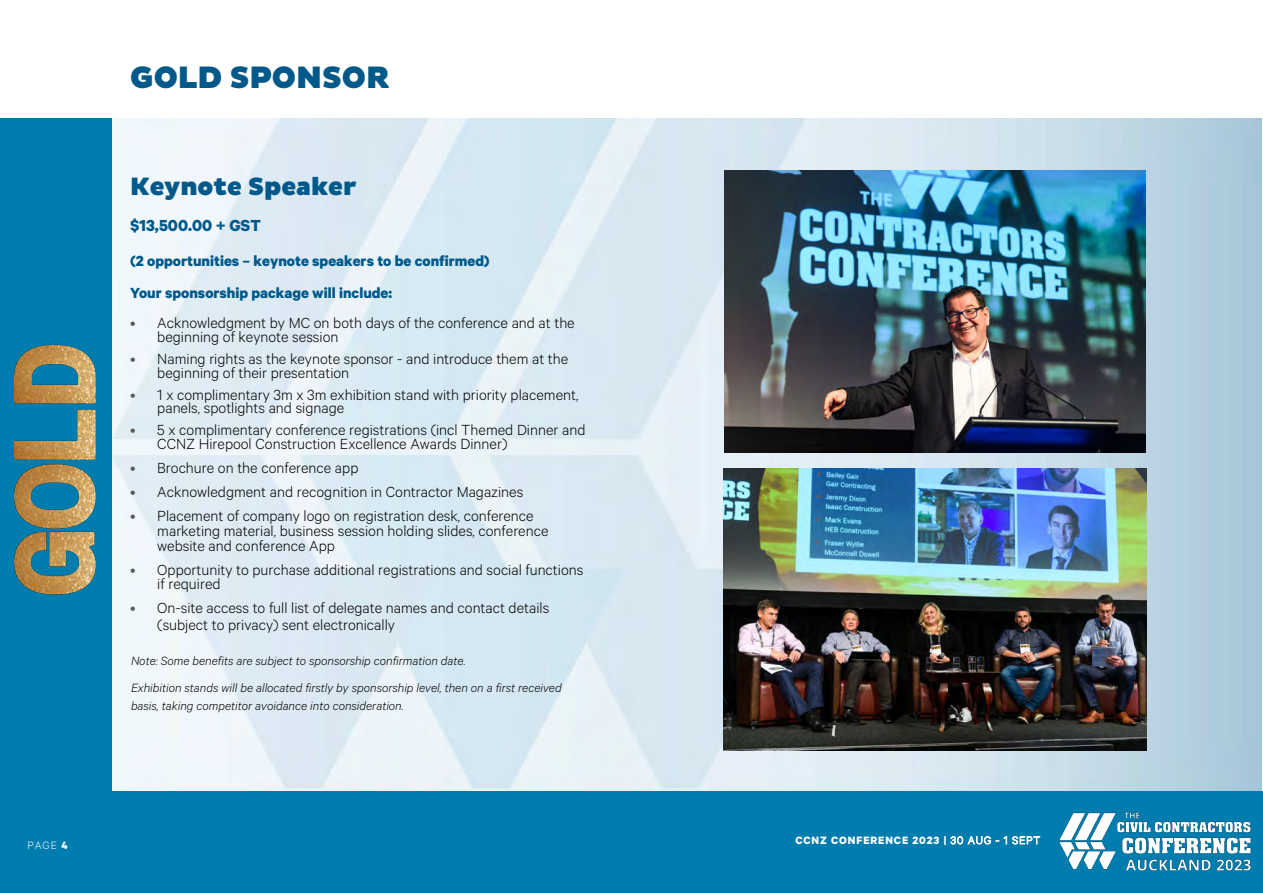
<style>
.page{position:relative;width:1263px;height:893px;background:#fff}
.page>*{position:absolute;margin:0;border:0;box-sizing:border-box;transform-origin:0 0}
.t1{font:900 31.5px "Pluto Sans";color:#015989}
.t2{font:900 25.5px "Pluto Sans";color:#015989}
.t3{font:700 18px "Calibre";color:#015989}
.t4{font:300 16.5px/13.8px "Calibre";color:#000}
.t5{font:700 16.5px/32.5px "Calibre";color:#015989}
.t6{font:italic 300 13.5px/26.5px "Calibre";color:#000}
.t7{font:700 12px "Calibre";letter-spacing:.075em;color:#fff}
.t8{font:300 12px "Calibre";color:#fff}
.s1{font-weight:700}
.s2{color:#57585a}
.s3{font-weight:300}
</style>
<div class="page">
<img style="left:111px;top:118px;width:1151px;height:673px">
<div style="left:0;top:118px;width:111px;height:673px;background:#007dae"></div>
<div style="left:0;top:791px;width:1263px;height:102px;background:#007dae"></div>
<img style="left:1055px;top:769px;width:199px;height:124px">
<img style="left:15px;top:341px;width:82px;height:254px">
<img style="left:723px;top:469px;width:424px;height:282px">
<img style="left:724px;top:171px;width:422px;height:281px">
<p class="t8" style="left:28px;top:838px;width:42px">PAGE <span class="s1">4</span></p>
<p class="t1" style="left:130px;top:59px;width:261px">GOLD SPONSOR</p>
<p class="t2" style="left:130px;top:171px;width:227px">Keynote Speaker</p>
<p class="t3" style="left:130px;top:214px;width:132px">$13,500.00 + GST</p>
<p class="t5" style="left:130px;top:244px;width:361px">(2 opportunities – keynote speakers to be confirmed)<br>Your sponsorship package will include:</p>
<p class="t4" style="left:157px;top:315px;width:419px;text-indent:-27px"><span class="s2">•</span> Acknowledgment by MC on both days of the conference and at the beginning of keynote session</p>
<p class="t4" style="left:157px;top:351px;width:412px;text-indent:-27px"><span class="s2">•</span> Naming rights as the keynote sponsor - and introduce them at the beginning of their presentation</p>
<p class="t4" style="left:157px;top:387px;width:422px;text-indent:-27px"><span class="s2">•</span> 1 x complimentary 3m x 3m exhibition stand with priority placement, panels, spotlights and signage</p>
<p class="t4" style="left:157px;top:423px;width:430px;text-indent:-27px"><span class="s2">•</span> 5 x complimentary conference registrations (incl Themed Dinner and<br>CCNZ Hirepool Construction Excellence Awards Dinner)</p>
<p class="t4" style="left:130px;top:460px;width:230px"><span class="s2">•</span> Brochure on the conference app</p>
<p class="t4" style="left:130px;top:484px;width:394px"><span class="s2">•</span> Acknowledgment and recognition in Contractor Magazines</p>
<p class="t4" style="left:157px;top:508px;width:393px;line-height:15.1px;text-indent:-27px"><span class="s2">•</span> Placement of company logo on registration desk, conference marketing material, business session holding slides, conference website and conference App</p>
<p class="t4" style="left:157px;top:563px;width:427px;text-indent:-27px"><span class="s2">•</span> Opportunity to purchase additional registrations and social functions if required</p>
<p class="t4" style="left:157px;top:599px;width:393px;line-height:16.5px;text-indent:-27px"><span class="s2">•</span> On-site access to full list of delegate names and contact details (subject to privacy) sent electronically</p>
<p class="t6" style="left:131px;top:647px;width:432px">Note: Some benefits are subject to sponsorship confirmation date.<br>Exhibition stands will be allocated firstly by sponsorship level, then on a first received</p>
<p class="t6" style="left:131px;top:691px;width:274px">basis, taking competitor avoidance into consideration.</p>
<p class="t7" style="left:795px;top:833px;width:246px">CCNZ CONFERENCE 2023 | <span class="s3">30 AUG - 1 SEPT</span></p>
</div>
